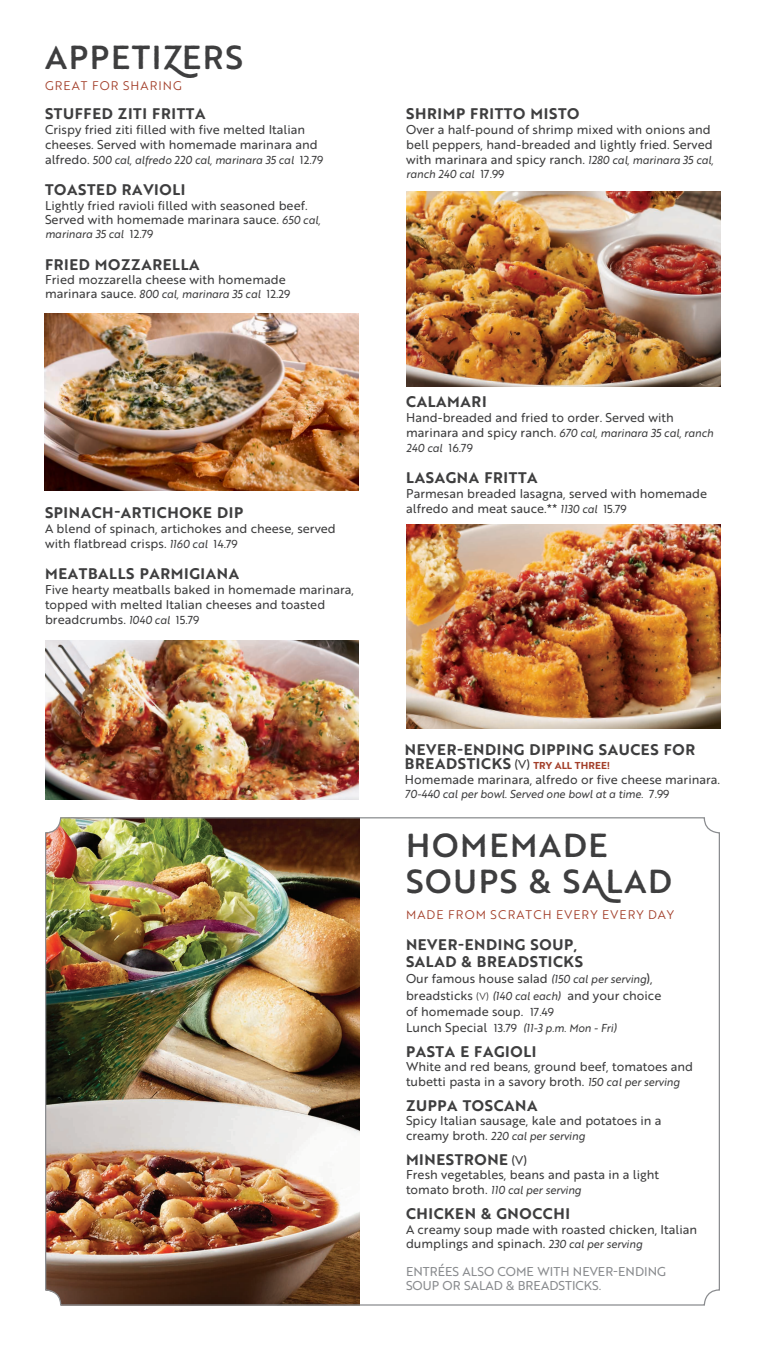
<style>
.page{position:relative;width:765px;height:1350px;background:#fff}
.page>*{position:absolute;margin:0;border:0;box-sizing:border-box;transform-origin:0 0}
.t1{font:500 32.5px/36.2px "OG Brother";letter-spacing:.05em;color:#3e3e3f}
.t2{font:700 15px/16.8px "Brother 1816 Printed";letter-spacing:.04em;color:#3e3e3f}
.t3{font:12.5px/15px "OG Brother";color:#3e3e3f}
.t4{font:12.5px/14.4px "OG Brother";color:#8a8c8f}
.t5{font:12.25px "Brother 1816 Printed";letter-spacing:.09em;color:#a33f2a}
.t6{font:italic 11.25px/14.4px "OG Brother";letter-spacing:-.005em;color:#3e3e3f;scale:.95 1}
.t7{font:700 9.75px "Brother 1816 Printed";letter-spacing:.005em;color:#a33f2a}
.s1{font-style:normal;font-size:12.5px}
.s2{font-style:normal}
.s3{font-style:italic;font-size:11.25px}
.s4{font-size:11.25px}
.s5{font-size:15px;color:#3e3e3f}
.s6{font-family:"OG Brother";font-weight:400;font-size:12.5px;color:#3e3e3f}
.s7{font-family:"Brother 1816 Printed";font-size:10px}
.s8{font-family:"OG Brother";font-weight:400;font-size:12.5px}
</style>
<div class="page">
<img style="left:47px;top:819px;width:313px;height:485px">
<img style="left:45px;top:314px;width:314px;height:177px">
<img style="left:45px;top:641px;width:314px;height:158px">
<img style="left:406px;top:525px;width:315px;height:203px">
<img style="left:406px;top:191px;width:315px;height:195px">
<h1 class="t1" style="left:45px;top:38px;width:200px">APPETIZERS</h1>
<p class="t5" style="left:45px;top:76px;width:138px">GREAT FOR SHARING</p>
<p class="t2" style="left:45px;top:105px;width:162px">STUFFED ZITI FRITTA</p>
<p class="t3" style="left:45px;top:122px;width:274px">Crispy fried ziti filled with five melted Italian cheeses. Served with homemade marinara and</p>
<p class="t6" style="left:45px;top:152px;width:295px"><span class="s1">alfredo.</span> 500 cal, alfredo 220 cal, marinara 35 cal <span class="s2">12.79</span></p>
<p class="t2" style="left:45px;top:181px;width:142px">TOASTED RAVIOLI</p>
<p class="t3" style="left:45px;top:198px;width:277px;line-height:14.4px">Lightly fried ravioli filled with seasoned beef.<br>Served with homemade marinara sauce. <span class="s3">650 cal,</span></p>
<p class="t6" style="left:45px;top:227px;width:116px">marinara 35 cal <span class="s2">12.79</span></p>
<p class="t2" style="left:45px;top:255px;width:156px">FRIED MOZZARELLA</p>
<p class="t3" style="left:45px;top:272px;width:242px">Fried mozzarella cheese with homemade</p>
<p class="t6" style="left:45px;top:287px;width:260px"><span class="s1">marinara sauce.</span> 800 cal, marinara 35 cal <span class="s2">12.29</span></p>
<p class="t2" style="left:45px;top:503px;width:200px">SPINACH-ARTICHOKE DIP</p>
<p class="t3" style="left:45px;top:520px;width:292px">A blend of spinach, artichokes and cheese, served with flatbread crisps. <span class="s3">1160 cal</span> <span class="s4">14.79</span></p>
<p class="t2" style="left:45px;top:565px;width:196px">MEATBALLS PARMIGIANA</p>
<p class="t3" style="left:45px;top:582px;width:311px">Five hearty meatballs baked in homemade marinara, topped with melted Italian cheeses and toasted breadcrumbs. <span class="s3">1040 cal</span> <span class="s4">15.79</span></p>
<p class="t2" style="left:406px;top:105px;width:175px">SHRIMP FRITTO MISTO</p>
<p class="t3" style="left:406px;top:122px;width:309px">Over a half-pound of shrimp mixed with onions and bell peppers, hand-breaded and lightly fried. Served with marinara and spicy ranch. <span class="s3">1280 cal, marinara 35 cal,</span></p>
<p class="t6" style="left:406px;top:167px;width:105px">ranch 240 cal <span class="s2">17.99</span></p>
<p class="t2" style="left:406px;top:393px;width:82px">CALAMARI</p>
<p class="t3" style="left:406px;top:410px;width:269px">Hand-breaded and fried to order. Served with</p>
<p class="t6" style="left:406px;top:426px;width:325px"><span class="s1">marinara and spicy ranch.</span> 670 cal, marinara 35 cal, ranch<br>240 cal <span class="s2">16.79</span></p>
<p class="t2" style="left:406px;top:469px;width:133px">LASAGNA FRITTA</p>
<p class="t3" style="left:406px;top:486px;width:302px">Parmesan breaded lasagna, served with homemade alfredo and meat sauce.** <span class="s3">1130 cal</span> <span class="s4">15.79</span></p>
<p class="t2" style="left:405px;top:741px;width:292px">NEVER-ENDING DIPPING SAUCES FOR</p>
<p class="t7" style="left:405px;top:758px;width:207px"><span class="s5">BREADSTICKS</span> <span class="s6">(V)</span> TRY ALL THREE!</p>
<p class="t3" style="left:405px;top:771px;width:317px">Homemade marinara, alfredo or five cheese marinara.</p>
<p class="t6" style="left:405px;top:786px;width:280px">70-440 cal per bowl. Served one bowl at a time. <span class="s2">7.99</span></p>
<h1 class="t1" style="left:406px;top:826px;width:268px">HOMEMADE<br>SOUPS &amp; SALAD</h1>
<p class="t5" style="left:406px;top:906px;width:270px">MADE FROM SCRATCH EVERY EVERY DAY</p>
<p class="t2" style="left:406px;top:936px;width:179px">NEVER-ENDING SOUP,<br>SALAD &amp; BREADSTICKS</p>
<p class="t3" style="left:406px;top:971px;width:257px;line-height:16.1px">Our famous house salad <span class="s3">(150 cal per serving</span>), breadsticks <span class="s7">(V)</span> <span class="s3">(140 cal each)</span> and your choice of homemade soup. <span class="s4">17.49</span></p>
<p class="t6" style="left:406px;top:1020px;width:223px"><span class="s1">Lunch Special</span> <span class="s2">13.79</span> (11-3 p.m. Mon - Fri)</p>
<p class="t2" style="left:406px;top:1043px;width:132px">PASTA E FAGIOLI</p>
<p class="t3" style="left:406px;top:1059px;width:289px;line-height:14.2px">White and red beans, ground beef, tomatoes and tubetti pasta in a savory broth. <span class="s3">150 cal per serving</span></p>
<p class="t2" style="left:406px;top:1097px;width:133px">ZUPPA TOSCANA</p>
<p class="t3" style="left:406px;top:1113px;width:257px">Spicy Italian sausage, kale and potatoes in a</p>
<p class="t6" style="left:406px;top:1128px;width:190px"><span class="s1">creamy broth.</span> 220 cal per serving</p>
<p class="t2" style="left:406px;top:1151px;width:123px">MINESTRONE <span class="s8">(V)</span></p>
<p class="t3" style="left:406px;top:1167px;width:255px">Fresh vegetables, beans and pasta in a light</p>
<p class="t6" style="left:406px;top:1182px;width:186px"><span class="s1">tomato broth.</span> 110 cal per serving</p>
<p class="t2" style="left:406px;top:1205px;width:166px">CHICKEN &amp; GNOCCHI</p>
<p class="t3" style="left:406px;top:1222px;width:293px;line-height:14.2px">A creamy soup made with roasted chicken, Italian dumplings and spinach. <span class="s3">230 cal per serving</span></p>
<p class="t4" style="left:406px;top:1264px;width:261px">ENTRÉES ALSO COME WITH NEVER-ENDING<br>SOUP OR SALAD &amp; BREADSTICKS.</p>
</div>
